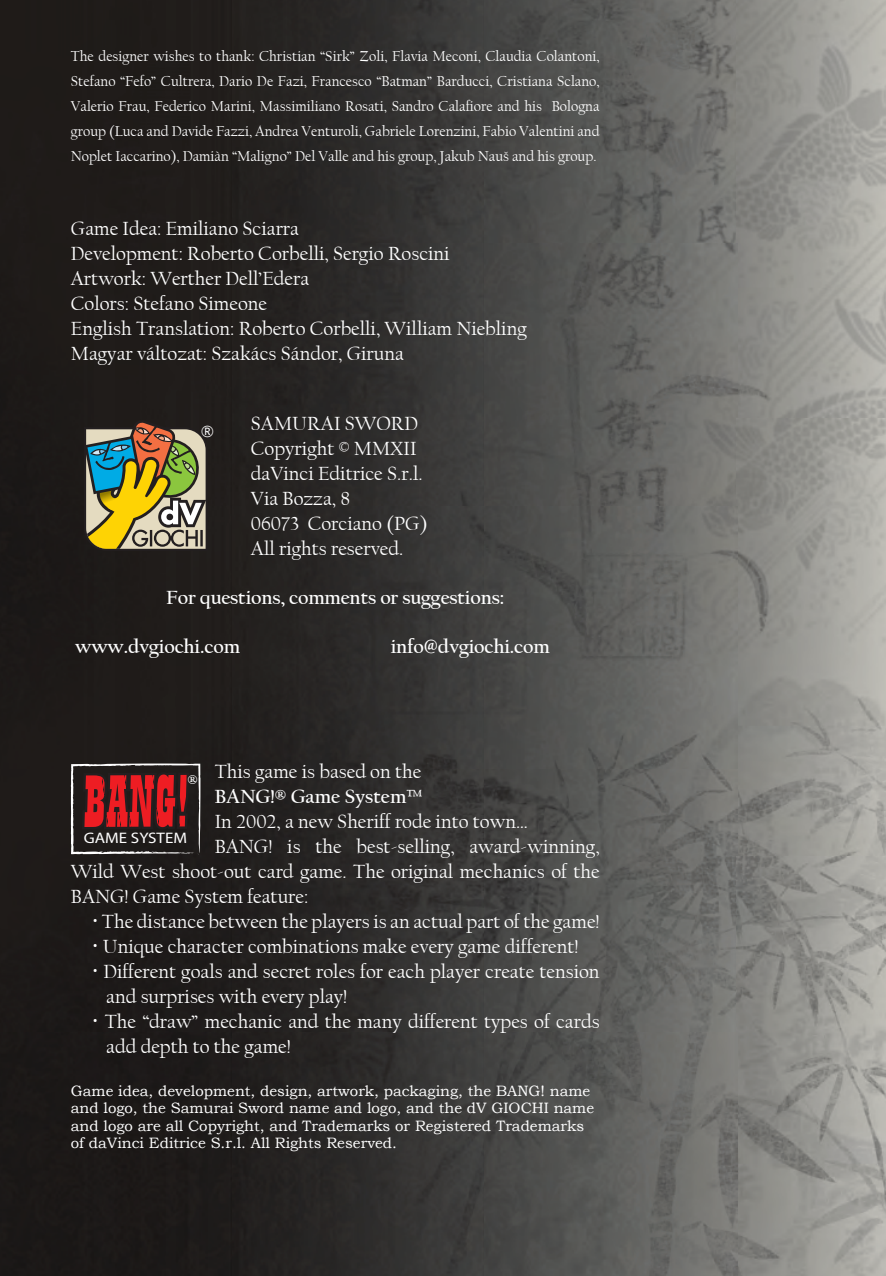
<style>
.page{position:relative;width:886px;height:1276px;background:#fff}
.page>*{position:absolute;margin:0;border:0;box-sizing:border-box;transform-origin:0 0}
.t1{font:20px/25px "Californian FB";color:#fff}
.t2{font:700 20px "Californian FB";letter-spacing:-.01em;color:#fff}
.t3{font:20px "Californian FB";color:#fff}
.t4{font:700 18px "Californian FB";color:#fff}
.t5{font:15.75px "Segoe UI";color:#fff}
.t6{font:15.25px "Myriad Pro";color:#fff;scale:1.11 1}
.t7{font:15px/25px "Californian FB";color:#fff;text-align:justify}
.t8{font:15px/17.5px "Bookman Old Style";color:#fff}
.s1{font-family:"Myriad";font-size:16.75px;color:#231f20}
</style>
<div class="page">
<img style="left:0;top:67px;width:886px;height:1209px">
<img style="left:0;top:0;width:886px;height:67px">
<div style="left:0;top:1033px;width:63px;height:243px;background:#1b1817"></div>
<img style="left:823px;top:1033px;width:63px;height:243px">
<svg style="left:71px;top:763px;width:130px;height:91px;background:#6a2b2c"></svg>
<svg style="left:84px;top:420px;width:124px;height:131px;background:#918f5f"></svg>
<p class="t7" style="left:71px;top:44px;width:530px">The designer wishes to thank: Christian “Sirk” Zoli, Flavia Meconi, Claudia Colantoni, Stefano “Fefo” Cultrera, Dario De Fazi, Francesco “Batman” Barducci, Cristiana Sclano, Valerio Frau, Federico Marini, Massimiliano Rosati, Sandro Calafiore and his Bologna group (Luca and Davide Fazzi, Andrea Venturoli, Gabriele Lorenzini, Fabio Valentini and Noplet Iaccarino), Damiàn “Maligno” Del Valle and his group, Jakub Nauš and his group.</p>
<p class="t1" style="left:71px;top:216px;width:457px">Game Idea: Emiliano Sciarra<br>Development: Roberto Corbelli, Sergio Roscini Artwork: Werther Dell’Edera<br>Colors: Stefano Simeone<br>English Translation: Roberto Corbelli, William Niebling</p>
<p class="t3" style="left:71px;top:342px;width:335px">Magyar változat: Szakács Sándor, Giruna</p>
<p class="t1" style="left:251px;top:411px;width:178px">SAMURAI SWORD<br>Copyright © MMXII daVinci Editrice S.r.l.<br>Via Bozza, 8<br>06073 Corciano (PG)<br>All rights reserved.</p>
<p class="t2" style="left:166px;top:589px;width:339px">For questions, comments or suggestions:</p>
<p class="t2" style="left:75px;top:638px;width:166px">www.dvgiochi.com</p>
<p class="t2" style="left:391px;top:638px;width:161px">info@dvgiochi.com</p>
<p class="t5" style="left:200px;top:420px;width:16px">®<span class="s1">®</span></p>
<p class="t1" style="left:215px;top:759px;width:208px">This game is based on the</p>
<p class="t2" style="left:215px;top:788px;width:209px">BANG!® Game System™</p>
<p class="t1" style="left:215px;top:809px;width:315px">In 2002, a new Sheriff rode into town…</p>
<p class="t1" style="left:215px;top:834px;width:386px">BANG! is the best-selling, award-winning,</p>
<p class="t1" style="left:71px;top:859px;width:530px">Wild West shoot-out card game. The original mechanics of the</p>
<p class="t1" style="left:71px;top:884px;width:239px">BANG! Game System feature:</p>
<p class="t1" style="left:102px;top:909px;width:499px">The distance between the players is an actual part of the game!</p>
<p class="t1" style="left:103px;top:934px;width:477px">Unique character combinations make every game different!</p>
<p class="t1" style="left:103px;top:959px;width:498px">Different goals and secret roles for each player create tension</p>
<p class="t1" style="left:106px;top:984px;width:243px">and surprises with every play!</p>
<p class="t1" style="left:105px;top:1009px;width:496px">The “draw” mechanic and the many different types of cards</p>
<p class="t1" style="left:106px;top:1034px;width:186px">add depth to the game!</p>
<p class="t8" style="left:71px;top:1081px;width:525px">Game idea, development, design, artwork, packaging, the BANG! name and logo, the Samurai Sword name and logo, and the dV GIOCHI name and logo are all Copyright, and Trademarks or Registered Trademarks of daVinci Editrice S.r.l. All Rights Reserved.</p>
<p class="t4" style="left:187px;top:773px;width:12px">®</p>
<p class="t6" style="left:84px;top:829px;width:94px">GAME SYSTEM</p>
</div>
